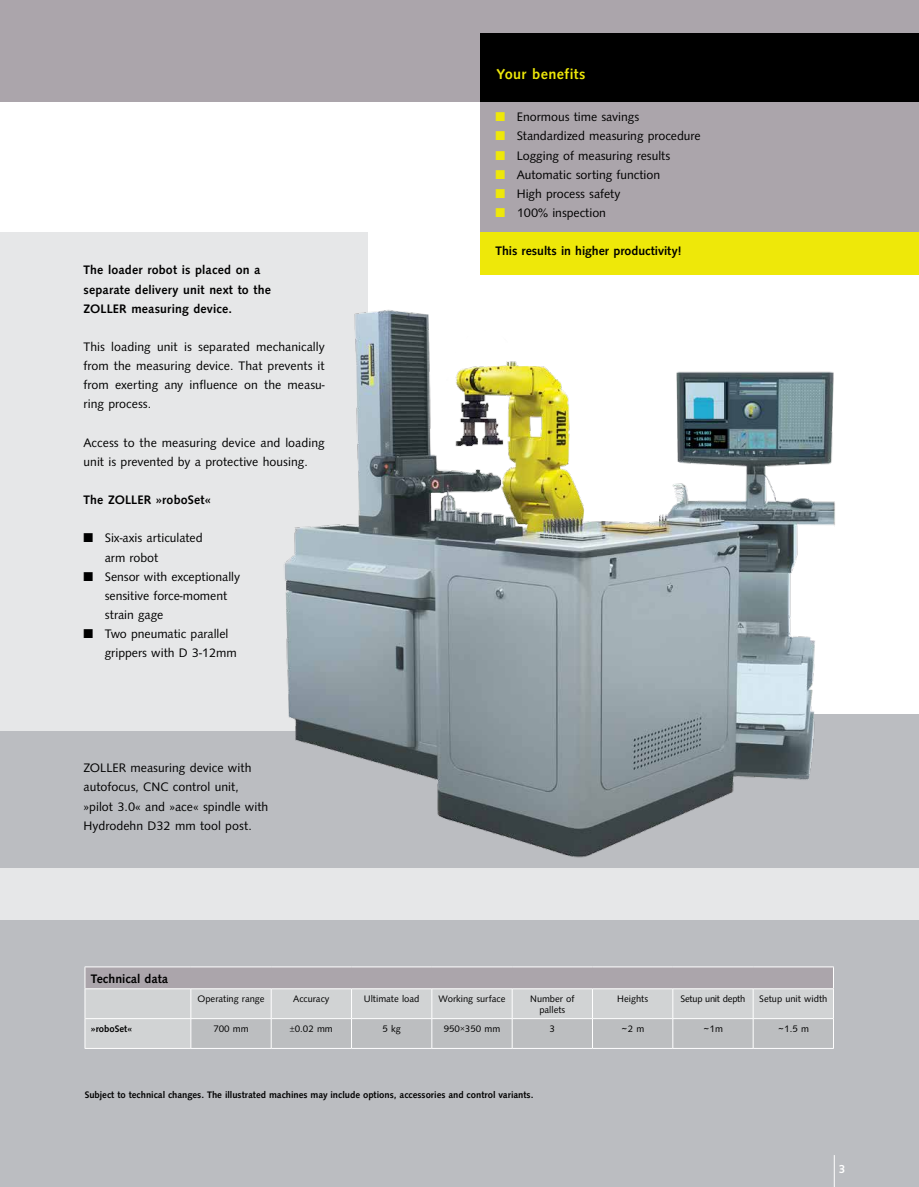
<style>
.page{position:relative;width:919px;height:1187px;background:#fff}
.page>*{position:absolute;margin:0;border:0;box-sizing:border-box;transform-origin:0 0}
.t1{font:500 15px "Syntax";letter-spacing:.025em;color:#eee809}
.t2{font:12.75px/19.2px "Syntax";color:#000}
.t3{font:500 12.75px/19.2px "Syntax";letter-spacing:.015em;color:#000}
.t4{font:500 12px "Syntax";color:#fff}
.t5{font:9.75px/10.5px "Syntax";color:#000;text-align:center}
.t6{font:500 9.75px "Syntax";color:#000}
.t7{font:9.75px "Syntax";letter-spacing:-.025em;color:#000}
.s1{color:#eee809}
</style>
<div class="page">
<div style="left:0;top:0;width:918px;height:102px;background:#aba5ab"></div>
<div style="left:0;top:714px;width:918px;height:472px;background:#bbbdc1"></div>
<div style="left:480px;top:33px;width:438px;height:69px;background:#000"></div>
<div style="left:480px;top:102px;width:438px;height:130px;background:#aba5ab"></div>
<div style="left:0;top:232px;width:367px;height:498px;background:#e6e7e8"></div>
<div style="left:0;top:867px;width:918px;height:52px;background:#e6e7e8"></div>
<div style="left:85px;top:966px;width:748px;height:22px;background:#aba5ab"></div>
<div style="left:86px;top:989px;width:104px;height:59px;background:#d1d3d4"></div>
<hr style="left:85px;top:966px;width:106px;height:1px;background:#fff">
<hr style="left:191px;top:966px;width:80px;height:1px;background:#fff">
<hr style="left:271px;top:966px;width:80px;height:1px;background:#fff">
<hr style="left:351px;top:966px;width:81px;height:1px;background:#fff">
<hr style="left:432px;top:966px;width:80px;height:1px;background:#fff">
<hr style="left:512px;top:966px;width:80px;height:1px;background:#fff">
<hr style="left:592px;top:966px;width:80px;height:1px;background:#fff">
<hr style="left:672px;top:966px;width:81px;height:1px;background:#fff">
<hr style="left:753px;top:966px;width:80px;height:1px;background:#fff">
<svg style="left:85px;top:967px;width:1px;height:51px"></svg>
<hr style="left:85px;top:1018px;width:1px;height:30px;background:#fff">
<hr style="left:85px;top:988px;width:106px;height:1px;background:#fff">
<svg style="left:190px;top:967px;width:644px;height:81px"></svg>
<hr style="left:190px;top:1018px;width:1px;height:30px;background:#fff">
<hr style="left:271px;top:1018px;width:1px;height:30px;background:#fff">
<hr style="left:351px;top:1018px;width:1px;height:30px;background:#fff">
<hr style="left:431px;top:1018px;width:1px;height:30px;background:#fff">
<hr style="left:512px;top:1018px;width:1px;height:30px;background:#fff">
<hr style="left:592px;top:1018px;width:1px;height:30px;background:#fff">
<hr style="left:672px;top:1018px;width:1px;height:30px;background:#fff">
<hr style="left:752px;top:1018px;width:1px;height:30px;background:#fff">
<hr style="left:833px;top:1018px;width:1px;height:30px;background:#fff">
<hr style="left:85px;top:1018px;width:106px;height:1px;background:#fff">
<hr style="left:85px;top:1048px;width:106px;height:1px;background:#fff">
<hr style="left:191px;top:1018px;width:80px;height:1px;background:#fff">
<hr style="left:191px;top:1048px;width:80px;height:1px;background:#fff">
<hr style="left:271px;top:1018px;width:80px;height:1px;background:#fff">
<hr style="left:351px;top:1018px;width:81px;height:1px;background:#fff">
<hr style="left:432px;top:1018px;width:80px;height:1px;background:#fff">
<hr style="left:512px;top:1018px;width:80px;height:1px;background:#fff">
<hr style="left:592px;top:1018px;width:80px;height:1px;background:#fff">
<hr style="left:672px;top:1018px;width:81px;height:1px;background:#fff">
<hr style="left:753px;top:1018px;width:80px;height:1px;background:#fff">
<hr style="left:271px;top:1048px;width:80px;height:1px;background:#fff">
<hr style="left:351px;top:1048px;width:81px;height:1px;background:#fff">
<hr style="left:432px;top:1048px;width:80px;height:1px;background:#fff">
<hr style="left:512px;top:1048px;width:80px;height:1px;background:#fff">
<hr style="left:592px;top:1048px;width:80px;height:1px;background:#fff">
<hr style="left:672px;top:1048px;width:81px;height:1px;background:#fff">
<hr style="left:753px;top:1048px;width:80px;height:1px;background:#fff">
<hr style="left:512px;top:988px;width:80px;height:1px;background:#fff">
<hr style="left:592px;top:988px;width:80px;height:1px;background:#fff">
<hr style="left:672px;top:988px;width:81px;height:1px;background:#fff">
<hr style="left:753px;top:988px;width:80px;height:1px;background:#fff">
<img style="left:270px;top:292px;width:565px;height:566px">
<div style="left:480px;top:232px;width:438px;height:43px;background:#eee809"></div>
<hr style="left:833px;top:1154px;width:1px;height:32px;background:#fff">
<p class="t3" style="left:83px;top:260px;width:189px">The loader robot is placed on a separate delivery unit next to the<br>ZOLLER measuring device.</p>
<p class="t2" style="left:83px;top:337px;width:243px;text-align:justify">This loading unit is separated mechanically from the measuring device. That prevents it from exerting any influence on the measu&shy;ring process.</p>
<p class="t2" style="left:83px;top:433px;width:243px">Access to the measuring device and loading unit is prevented by a protective housing.</p>
<p class="t3" style="left:83px;top:490px;width:129px">The ZOLLER »roboSet«</p>
<p class="t2" style="left:105px;top:528px;width:99px;text-indent:-21px">■ Six-axis articulated arm robot</p>
<p class="t2" style="left:105px;top:567px;width:137px;text-indent:-21px">■ Sensor with exceptionally sensitive force-moment strain gage</p>
<p class="t2" style="left:105px;top:624px;width:133px;text-indent:-21px">■ Two pneumatic parallel grippers with D 3-12mm</p>
<p class="t2" style="left:83px;top:758px;width:186px">ZOLLER measuring device with autofocus, CNC control unit, »pilot 3.0« and »ace« spindle with<br>Hydrodehn D32 mm tool post.</p>
<p class="t1" style="left:496px;top:65px;width:90px">Your benefits</p>
<p class="t2" style="left:495px;top:107px;width:145px"><span class="s1">■</span> Enormous time savings</p>
<p class="t2" style="left:495px;top:127px;width:207px"><span class="s1">■</span> Standardized measuring procedure</p>
<p class="t2" style="left:495px;top:146px;width:176px"><span class="s1">■</span> Logging of measuring results</p>
<p class="t2" style="left:495px;top:165px;width:166px"><span class="s1">■</span> Automatic sorting function</p>
<p class="t2" style="left:495px;top:184px;width:127px"><span class="s1">■</span> High process safety</p>
<p class="t2" style="left:495px;top:203px;width:112px"><span class="s1">■</span> 100% inspection</p>
<p class="t3" style="left:495px;top:241px;width:187px">This results in higher productivity!</p>
<p class="t3" style="left:91px;top:968px;width:79px">Technical data</p>
<p class="t5" style="left:197px;top:993px;width:68px">Operating range</p>
<p class="t5" style="left:293px;top:993px;width:38px">Accuracy</p>
<p class="t5" style="left:364px;top:993px;width:57px">Ultimate load</p>
<p class="t5" style="left:438px;top:993px;width:68px">Working surface</p>
<p class="t5" style="left:530px;top:993px;width:46px">Number of pallets</p>
<p class="t5" style="left:617px;top:993px;width:32px">Heights</p>
<p class="t7" style="left:680px;top:993px;width:66px">Setup unit depth</p>
<p class="t5" style="left:759px;top:993px;width:70px">Setup unit width</p>
<p class="t6" style="left:91px;top:1022px;width:43px">»roboSet«</p>
<p class="t5" style="left:213px;top:1023px;width:37px">700 mm</p>
<p class="t5" style="left:290px;top:1023px;width:44px">±0.02 mm</p>
<p class="t5" style="left:382px;top:1023px;width:20px">5 kg</p>
<p class="t5" style="left:443px;top:1023px;width:58px">950×350 mm</p>
<p class="t5" style="left:549px;top:1023px;width:7px">3</p>
<p class="t5" style="left:621px;top:1023px;width:25px">~2 m</p>
<p class="t5" style="left:703px;top:1023px;width:21px">~1m</p>
<p class="t5" style="left:777px;top:1023px;width:33px">~1.5 m</p>
<p class="t6" style="left:85px;top:1088px;width:450px">Subject to technical changes. The illustrated machines may include options, accessories and control variants.</p>
<p class="t4" style="left:838px;top:1162px;width:8px">3</p>
</div>
